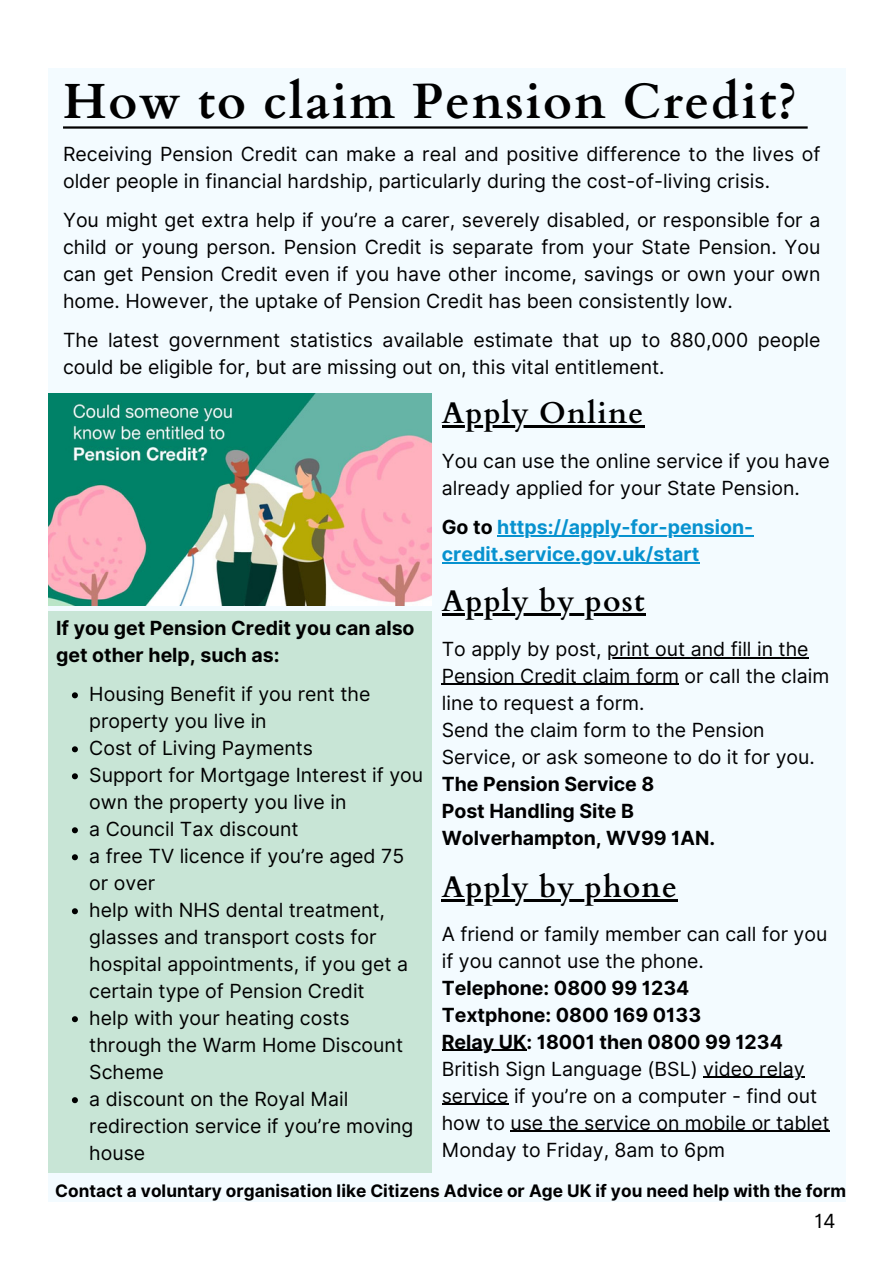
<style>
.page{position:relative;width:893px;height:1264px;background:#fff}
.page>*{position:absolute;margin:0;border:0;box-sizing:border-box;transform-origin:0 0}
.t1{font:700 49.5px "Cardo";letter-spacing:.04em;color:#000}
.t2{font:700 30px "Cardo";letter-spacing:.04em;color:#000}
.t3{font:19.5px/27px "Inter";color:#000}
.t4{font:700 19.5px/27px "Inter";color:#000}
.t5{font:700 19.5px/27px "Inter";color:#0792cf}
.t6{font:700 17.25px "Inter";color:#000}
.s1{color:#000}
</style>
<div class="page">
<div style="left:48px;top:69px;width:797px;height:1133px;background:#f3fbff"></div>
<hr style="left:63px;top:126px;width:744px;height:3px;background:#000">
<div style="left:48px;top:611px;width:383px;height:562px;background:#c8e5d6"></div>
<svg style="left:72px;top:692px;width:6px;height:6px"></svg>
<svg style="left:72px;top:746px;width:6px;height:6px"></svg>
<svg style="left:72px;top:773px;width:6px;height:6px"></svg>
<svg style="left:72px;top:827px;width:6px;height:6px"></svg>
<svg style="left:72px;top:854px;width:6px;height:6px"></svg>
<svg style="left:72px;top:908px;width:6px;height:6px"></svg>
<svg style="left:72px;top:1016px;width:6px;height:6px"></svg>
<svg style="left:72px;top:1097px;width:6px;height:6px"></svg>
<img style="left:48px;top:394px;width:384px;height:211px">
<hr style="left:442px;top:425px;width:202px;height:3px;background:#000">
<hr style="left:442px;top:613px;width:203px;height:2px;background:#000">
<hr style="left:607px;top:657px;width:201px;height:1px;background:#000">
<hr style="left:442px;top:684px;width:237px;height:1px;background:#000">
<hr style="left:442px;top:899px;width:236px;height:2px;background:#000">
<hr style="left:497px;top:535px;width:256px;height:2px;background:#0792cf">
<hr style="left:442px;top:562px;width:257px;height:2px;background:#0792cf">
<hr style="left:442px;top:1049px;width:84px;height:1px;background:#000">
<hr style="left:703px;top:1076px;width:101px;height:1px;background:#000">
<hr style="left:442px;top:1103px;width:66px;height:1px;background:#000">
<hr style="left:510px;top:1130px;width:319px;height:1px;background:#000">
<p class="t1" style="left:63px;top:69px;width:735px">How to claim Pension Credit?</p>
<p class="t3" style="left:63px;top:140px;width:759px">Receiving Pension Credit can make a real and positive difference to the lives of older people in financial hardship, particularly during the cost-of-living crisis.</p>
<p class="t3" style="left:63px;top:206px;width:759px;text-align:justify">You might get extra help if you’re a carer, severely disabled, or responsible for a child or young person. Pension Credit is separate from your State Pension. You can get Pension Credit even if you have other income, savings or own your own home. However, the uptake of Pension Credit has been consistently low.</p>
<p class="t3" style="left:63px;top:326px;width:759px">The latest government statistics available estimate that up to 880,000 people could be eligible for, but are missing out on, this vital entitlement.</p>
<p class="t2" style="left:442px;top:393px;width:203px">Apply Online</p>
<p class="t3" style="left:442px;top:447px;width:389px">You can use the online service if you have already applied for your State Pension.</p>
<p class="t5" style="left:442px;top:513px;width:313px"><span class="s1">Go to</span> https://apply-for-pension&shy;credit.service.gov.uk/start</p>
<p class="t2" style="left:442px;top:581px;width:204px">Apply by post</p>
<p class="t3" style="left:442px;top:635px;width:389px">To apply by post, print out and fill in the<br>Pension Credit claim form or call the claim line to request a form.</p>
<p class="t3" style="left:442px;top:716px;width:374px">Send the claim form to the Pension<br>Service, or ask someone to do it for you.</p>
<p class="t4" style="left:442px;top:770px;width:214px">The Pension Service 8</p>
<p class="t4" style="left:442px;top:797px;width:194px">Post Handling Site B</p>
<p class="t4" style="left:442px;top:824px;width:275px">Wolverhampton, WV99 1AN.</p>
<p class="t2" style="left:442px;top:867px;width:236px">Apply by phone</p>
<p class="t4" style="left:56px;top:614px;width:360px">If you get Pension Credit you can also get other help, such as:</p>
<p class="t3" style="left:89px;top:680px;width:283px">Housing Benefit if you rent the property you live in</p>
<p class="t3" style="left:89px;top:734px;width:225px">Cost of Living Payments</p>
<p class="t3" style="left:89px;top:761px;width:335px">Support for Mortgage Interest if you own the property you live in</p>
<p class="t3" style="left:89px;top:815px;width:211px">a Council Tax discount</p>
<p class="t3" style="left:89px;top:842px;width:316px">a free TV licence if you’re aged 75 or over</p>
<p class="t3" style="left:89px;top:896px;width:320px">help with NHS dental treatment, glasses and transport costs for hospital appointments, if you get a certain type of Pension Credit</p>
<p class="t3" style="left:89px;top:1004px;width:315px">help with your heating costs through the Warm Home Discount<br>Scheme</p>
<p class="t3" style="left:89px;top:1085px;width:326px">a discount on the Royal Mail redirection service if you’re moving house</p>
<p class="t3" style="left:442px;top:920px;width:387px">A friend or family member can call for you if you cannot use the phone.</p>
<p class="t4" style="left:442px;top:974px;width:249px">Telephone: 0800 99 1234</p>
<p class="t4" style="left:442px;top:1001px;width:261px">Textphone: 0800 169 0133</p>
<p class="t4" style="left:442px;top:1028px;width:342px">Relay UK: 18001 then 0800 99 1234</p>
<p class="t3" style="left:442px;top:1055px;width:389px">British Sign Language (BSL) video relay service if you’re on a computer - find out how to use the service on mobile or tablet</p>
<p class="t3" style="left:442px;top:1136px;width:285px">Monday to Friday, 8am to 6pm</p>
<p class="t6" style="left:55px;top:1179px;width:792px">Contact a voluntary organisation like Citizens Advice or Age UK if you need help with the form</p>
<p class="t3" style="left:814px;top:1207px;width:23px">14</p>
</div>
